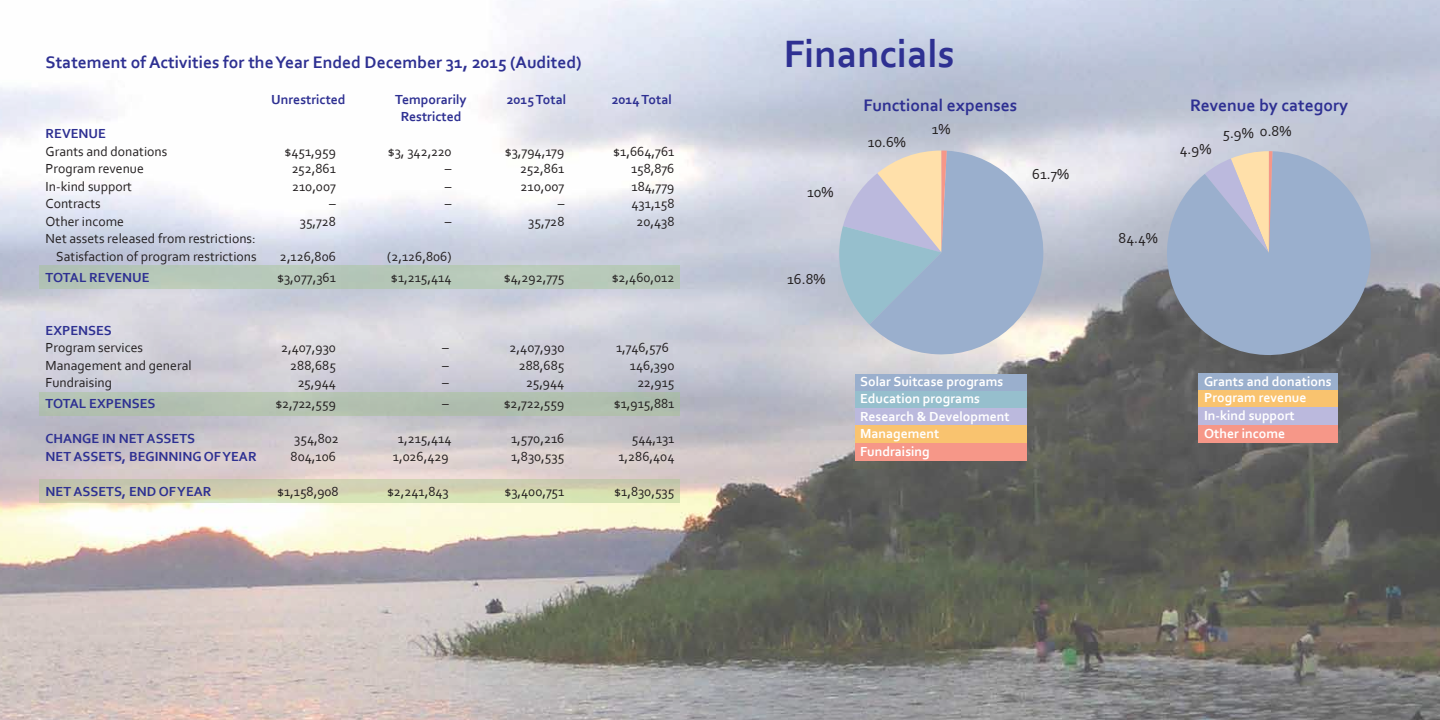
<style>
.page{position:relative;width:1440px;height:720px;background:#fff}
.page>*{position:absolute;margin:0;border:0;box-sizing:border-box;transform-origin:0 0}
.t1{font:700 40px "Corbel";color:#2e3092}
.t2{font:700 17.5px "Corbel";color:#2e3092}
.t3{font:15px "Corbel";color:#231f20}
.t4{font:13.75px/17.5px "Corbel";color:#231f20;text-align:right}
.t5{font:700 13.75px "Corbel";color:#2e3092}
.t6{font:700 13.75px/17.8px "Corbel";color:#fff}
</style>
<div class="page">
<img style="left:0;top:0;width:1440px;height:720px">
<div style="left:39px;top:392px;width:641px;height:24px;background:#b2c0b0"></div>
<svg style="left:39px;top:480px;width:641px;height:23px;background:#d0d3b0"></svg>
<div style="left:39px;top:266px;width:641px;height:23px;background:#b7c8b9"></div>
<div style="left:1199px;top:373px;width:139px;height:18px;background:#9aafcd"></div>
<div style="left:1199px;top:390px;width:139px;height:18px;background:#f9c36f"></div>
<div style="left:1199px;top:407px;width:139px;height:18px;background:#bbb9dd"></div>
<div style="left:1199px;top:425px;width:139px;height:18px;background:#f69788"></div>
<div style="left:855px;top:374px;width:171px;height:18px;background:#9aafcd"></div>
<div style="left:855px;top:391px;width:171px;height:18px;background:#96bfcd"></div>
<div style="left:855px;top:408px;width:171px;height:18px;background:#bbb9dd"></div>
<div style="left:855px;top:425px;width:171px;height:18px;background:#f9c36f"></div>
<div style="left:855px;top:443px;width:171px;height:18px;background:#f69788"></div>
<svg style="left:1165px;top:151px;width:208px;height:206px;background:#96a6bd"></svg>
<svg style="left:1205px;top:151px;width:67px;height:102px;background:#c4c0c5"></svg>
<svg style="left:833px;top:151px;width:213px;height:206px;background:#b5c0cf"></svg>
<p class="t2" style="left:46px;top:52px;width:537px">Statement of Activities for the Year Ended December 31, 2015 (Audited)</p>
<p class="t5" style="left:271px;top:91px;width:76px">Unrestricted</p>
<p class="t5" style="left:395px;top:91px;width:73px">Temporarily</p>
<p class="t5" style="left:507px;top:91px;width:61px">2015 Total</p>
<p class="t5" style="left:612px;top:91px;width:61px">2014 Total</p>
<p class="t5" style="left:401px;top:108px;width:62px">Restricted</p>
<p class="t5" style="left:46px;top:125px;width:62px">REVENUE</p>
<p class="t4" style="left:46px;top:142px;width:123px">Grants and donations</p>
<p class="t4" style="left:284px;top:142px;width:53px">$451,959</p>
<p class="t4" style="left:388px;top:142px;width:65px">$3, 342,220</p>
<p class="t4" style="left:505px;top:142px;width:61px">$3,794,179</p>
<p class="t4" style="left:613px;top:142px;width:63px">$1,664,761</p>
<p class="t4" style="left:46px;top:160px;width:100px">Program revenue</p>
<p class="t4" style="left:292px;top:160px;width:46px">252,861</p>
<p class="t4" style="left:445px;top:160px;width:8px">–</p>
<p class="t4" style="left:520px;top:160px;width:46px">252,861</p>
<p class="t4" style="left:631px;top:160px;width:45px">158,876</p>
<p class="t4" style="left:46px;top:177px;width:88px">In-kind support</p>
<p class="t4" style="left:292px;top:177px;width:45px">210,007</p>
<p class="t4" style="left:445px;top:177px;width:8px">–</p>
<p class="t4" style="left:521px;top:177px;width:45px">210,007</p>
<p class="t4" style="left:632px;top:177px;width:44px">184,779</p>
<p class="t4" style="left:46px;top:195px;width:57px">Contracts</p>
<p class="t4" style="left:329px;top:195px;width:8px">–</p>
<p class="t4" style="left:445px;top:195px;width:8px">–</p>
<p class="t4" style="left:558px;top:195px;width:8px">–</p>
<p class="t4" style="left:632px;top:195px;width:44px">431,158</p>
<p class="t4" style="left:46px;top:212px;width:80px">Other income</p>
<p class="t4" style="left:300px;top:212px;width:38px">35,728</p>
<p class="t4" style="left:445px;top:212px;width:8px">–</p>
<p class="t4" style="left:528px;top:212px;width:38px">35,728</p>
<p class="t4" style="left:637px;top:212px;width:39px">20,438</p>
<p class="t4" style="left:46px;top:230px;width:213px">Net assets released from restrictions:<br>Satisfaction of program restrictions</p>
<p class="t4" style="left:280px;top:247px;width:58px">2,126,806</p>
<p class="t4" style="left:387px;top:247px;width:66px">(2,126,806)</p>
<p class="t5" style="left:46px;top:269px;width:106px">TOTAL REVENUE</p>
<p class="t4" style="left:277px;top:268px;width:60px">$3,077,361</p>
<p class="t4" style="left:391px;top:268px;width:62px">$1,215,414</p>
<p class="t4" style="left:504px;top:268px;width:62px">$4,292,775</p>
<p class="t4" style="left:612px;top:268px;width:64px">$2,460,012</p>
<p class="t5" style="left:46px;top:321px;width:68px">EXPENSES</p>
<p class="t4" style="left:46px;top:338px;width:99px">Program services</p>
<p class="t4" style="left:281px;top:338px;width:56px">2,407,930</p>
<p class="t4" style="left:442px;top:338px;width:8px">–</p>
<p class="t4" style="left:510px;top:338px;width:56px">2,407,930</p>
<p class="t4" style="left:616px;top:338px;width:54px">1,746,576</p>
<p class="t4" style="left:46px;top:356px;width:148px">Management and general</p>
<p class="t4" style="left:290px;top:356px;width:47px">288,685</p>
<p class="t4" style="left:442px;top:356px;width:8px">–</p>
<p class="t4" style="left:519px;top:356px;width:47px">288,685</p>
<p class="t4" style="left:630px;top:356px;width:46px">146,390</p>
<p class="t4" style="left:46px;top:373px;width:68px">Fundraising</p>
<p class="t4" style="left:298px;top:373px;width:40px">25,944</p>
<p class="t4" style="left:442px;top:373px;width:8px">–</p>
<p class="t4" style="left:526px;top:373px;width:40px">25,944</p>
<p class="t4" style="left:637px;top:373px;width:39px">22,915</p>
<p class="t5" style="left:46px;top:395px;width:111px">TOTAL EXPENSES</p>
<p class="t4" style="left:276px;top:395px;width:62px">$2,722,559</p>
<p class="t4" style="left:442px;top:395px;width:8px">–</p>
<p class="t4" style="left:504px;top:395px;width:62px">$2,722,559</p>
<p class="t4" style="left:614px;top:395px;width:62px">$1,915,881</p>
<p class="t5" style="left:46px;top:430px;width:151px">CHANGE IN NET ASSETS</p>
<p class="t4" style="left:294px;top:430px;width:46px">354,802</p>
<p class="t4" style="left:398px;top:430px;width:55px">1,215,414</p>
<p class="t4" style="left:511px;top:430px;width:55px">1,570,216</p>
<p class="t4" style="left:632px;top:430px;width:44px">544,131</p>
<p class="t5" style="left:46px;top:448px;width:213px">NET ASSETS, BEGINNING OF YEAR</p>
<p class="t4" style="left:291px;top:447px;width:47px">804,106</p>
<p class="t4" style="left:393px;top:447px;width:57px">1,026,429</p>
<p class="t4" style="left:511px;top:447px;width:55px">1,830,535</p>
<p class="t4" style="left:618px;top:447px;width:58px">1,286,404</p>
<p class="t5" style="left:46px;top:483px;width:167px">NET ASSETS, END OF YEAR</p>
<p class="t4" style="left:277px;top:482px;width:63px">$1,158,908</p>
<p class="t4" style="left:387px;top:482px;width:63px">$2,241,843</p>
<p class="t4" style="left:505px;top:482px;width:61px">$3,400,751</p>
<p class="t4" style="left:614px;top:482px;width:62px">$1,830,535</p>
<h1 class="t1" style="left:784px;top:29px;width:173px">Financials</h1>
<p class="t3" style="left:807px;top:182px;width:28px">10%</p>
<p class="t2" style="left:863px;top:94px;width:155px">Functional expenses</p>
<p class="t3" style="left:932px;top:120px;width:20px">1%</p>
<p class="t3" style="left:868px;top:133px;width:40px">10.6%</p>
<p class="t3" style="left:1032px;top:165px;width:39px">61.7%</p>
<p class="t3" style="left:787px;top:270px;width:40px">16.8%</p>
<p class="t6" style="left:860px;top:373px;width:145px;line-height:16.5px">Solar Suitcase programs<br>Education programs</p>
<p class="t6" style="left:860px;top:407px;width:151px">Research &amp; Development<br>Management<br>Fundraising</p>
<p class="t2" style="left:1190px;top:94px;width:160px">Revenue by category</p>
<p class="t3" style="left:1260px;top:122px;width:33px">0.8%</p>
<p class="t3" style="left:1180px;top:139px;width:33px">4.9%</p>
<p class="t3" style="left:1223px;top:124px;width:33px">5.9%</p>
<p class="t3" style="left:1119px;top:229px;width:41px">84.4%</p>
<p class="t6" style="left:1204px;top:372px;width:129px;line-height:16.5px">Grants and donations<br>Program revenue</p>
<p class="t6" style="left:1204px;top:406px;width:92px">In-kind support<br>Other income</p>
</div>
